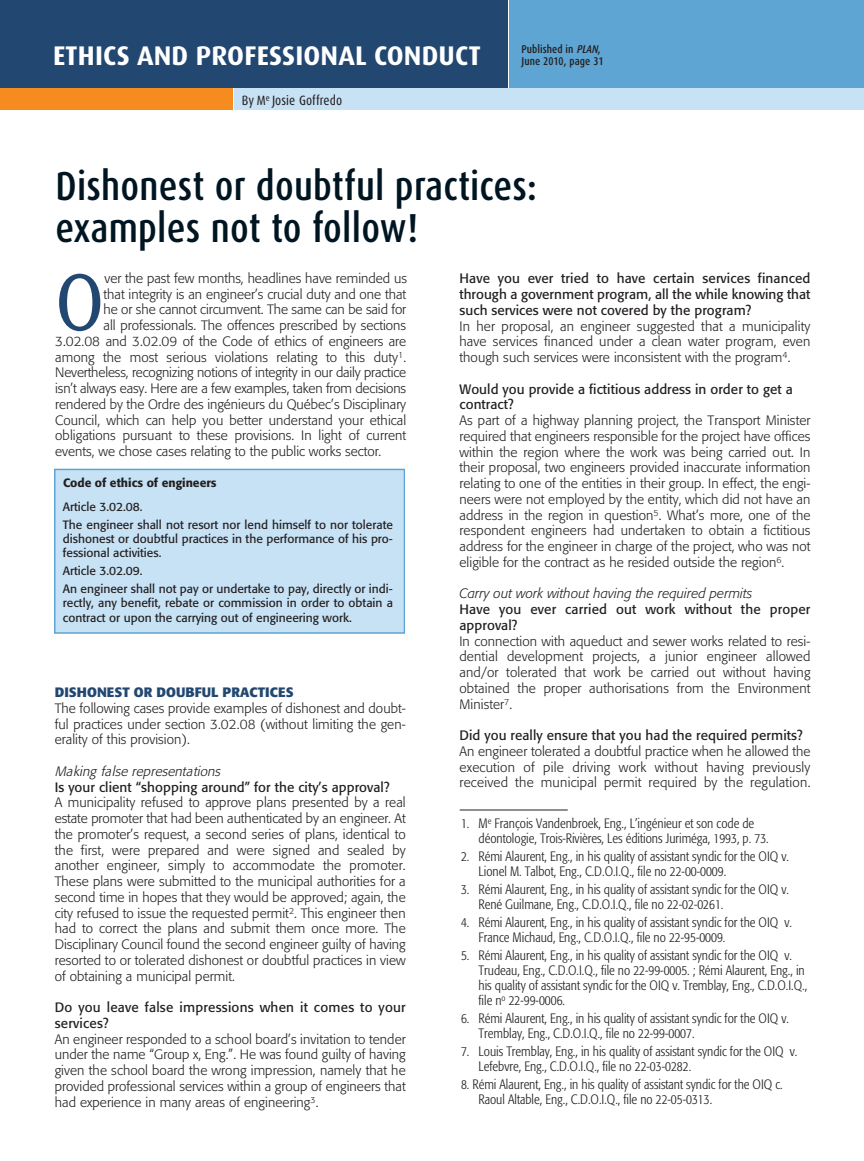
<style>
.page{position:relative;width:864px;height:1161px;background:#fff}
.page>*{position:absolute;margin:0;border:0;box-sizing:border-box;transform-origin:0 0}
.t1{font:77.7px "Cushing";color:#224872}
.t2{font:500 40.5px/42px "Dax Condensed";letter-spacing:.005em;color:#001522}
.t3{font:700 27px "Dax";letter-spacing:.005em;color:#fff}
.t4{font:300 13.5px/15.8px "Formata";letter-spacing:.005em;color:#231f20;text-align:justify}
.t5{font:300 condensed 13.5px/15px "Formata";color:#231f20}
.t6{font:13.5px/15.8px "Formata";letter-spacing:.005em;color:#231f20}
.t7{font:italic 300 13.5px "Formata";letter-spacing:.005em;color:#231f20}
.t8{font:700 13.5px "Formata";letter-spacing:.005em;color:#224872}
.t9{font:italic 300 13.5px "Formata";color:#231f20}
.t10{font:13.5px "Dax Condensed";letter-spacing:.005em;color:#231f20}
.t11{font:12px/18px "Formata";color:#231f20}
.t12{font:500 12px "Formata";color:#231f20}
.t13{font:500 11.25px/12px "Dax Condensed";letter-spacing:.005em;color:#231f20}
.s1{font-style:italic}
</style>
<div class="page">
<div style="left:0;top:0;width:508px;height:87px;background:#224872"></div>
<div style="left:509px;top:0;width:355px;height:87px;background:#5fa5d3"></div>
<div style="left:0;top:89px;width:233px;height:21px;background:#f68b1f"></div>
<div style="left:234px;top:89px;width:630px;height:21px;background:#c7e2f5"></div>
<div style="left:56px;top:470px;width:348px;height:162px;background:#c7e2f5"></div>
<div style="left:54px;top:469px;width:351px;height:165px;border:2px solid #5fa5d3"></div>
<hr style="left:460px;top:810px;width:108px;height:1px;background:#231f20">
<h3 class="t3" style="left:53px;top:44px;width:430px">ETHICS AND PROFESSIONAL CONDUCT</h3>
<p class="t10" style="left:242px;top:94px;width:102px">By M<sup>e</sup> Josie Goffredo</p>
<p class="t13" style="left:522px;top:44px;width:84px">Published in <span class="s1">PLAN</span>,<br>June 2010, page 31</p>
<h2 class="t2" style="left:55px;top:167px;width:483px">Dishonest or doubtful practices: examples not to follow!</h2>
<p class="t6" style="left:459px;top:272px;width:353px;text-align:justify">Have you ever tried to have certain services financed through a government program, all the while knowing that such services were not covered by the program?</p>
<p class="t4" style="left:459px;top:319px;width:352px">In her proposal, an engineer suggested that a municipality have services financed under a clean water program, even though such services were inconsistent with the program<sup>4</sup>.</p>
<p class="t6" style="left:459px;top:382px;width:335px">Would you provide a fictitious address in order to get a contract?</p>
<p class="t4" style="left:459px;top:414px;width:353px">As part of a highway planning project, the Transport Minister required that engineers responsible for the project have offices within the region where the work was being carried out. In their proposal, two engineers provided inaccurate information relating to one of the entities in their group. In effect, the engi&shy;neers were not employed by the entity, which did not have an address in the region in question<sup>5</sup>. What’s more, one of the respondent engineers had undertaken to obtain a fictitious address for the engineer in charge of the project, who was not eligible for the contract as he resided outside the region<sup>6</sup>.</p>
<p class="t7" style="left:459px;top:588px;width:295px">Carry out work without having the required permits</p>
<p class="t6" style="left:459px;top:603px;width:353px">Have you ever carried out work without the proper approval?</p>
<p class="t4" style="left:459px;top:634px;width:353px">In connection with aqueduct and sewer works related to resi&shy;dential development projects, a junior engineer allowed and/or tolerated that work be carried out without having obtained the proper authorisations from the Environment Minister<sup>7</sup>.</p>
<p class="t6" style="left:459px;top:729px;width:345px">Did you really ensure that you had the required permits?</p>
<p class="t4" style="left:459px;top:744px;width:353px">An engineer tolerated a doubtful practice when he allowed the execution of pile driving work without having previously received the municipal permit required by the regulation.</p>
<h1 class="t1" style="left:55px;top:273px;width:50px">O</h1>
<p class="t4" style="left:104px;top:271px;width:304px">ver the past few months, headlines have reminded us</p>
<p class="t4" style="left:104px;top:287px;width:304px">that integrity is an engineer’s crucial duty and one that</p>
<p class="t4" style="left:104px;top:303px;width:304px">he or she cannot circumvent. The same can be said for</p>
<p class="t4" style="left:104px;top:319px;width:304px">all professionals. The offences prescribed by sections</p>
<p class="t4" style="left:55px;top:334px;width:353px">3.02.08 and 3.02.09 of the Code of ethics of engineers are</p>
<p class="t4" style="left:55px;top:350px;width:352px">among the most serious violations relating to this duty<sup>1</sup>.</p>
<p class="t4" style="left:55px;top:366px;width:352px">Nevertheless, recognizing notions of integrity in our daily practice</p>
<p class="t4" style="left:55px;top:382px;width:353px">isn’t always easy. Here are a few examples, taken from decisions</p>
<p class="t4" style="left:55px;top:397px;width:352px">rendered by the Ordre des ingénieurs du Québec’s Disciplinary</p>
<p class="t4" style="left:55px;top:413px;width:353px">Council, which can help you better understand your ethical</p>
<p class="t4" style="left:55px;top:429px;width:352px">obligations pursuant to these provisions. In light of current</p>
<p class="t4" style="left:55px;top:445px;width:328px">events, we chose cases relating to the public works sector.</p>
<p class="t12" style="left:63px;top:478px;width:155px">Code of ethics of engineers</p>
<p class="t11" style="left:63px;top:498px;width:331px">Article 3.02.08.<br>The engineer shall not resort nor lend himself to nor tolerate</p>
<p class="t11" style="left:63px;top:532px;width:331px;line-height:14.2px">dishonest or doubtful practices in the performance of his pro&shy;fessional activities.</p>
<p class="t11" style="left:63px;top:563px;width:331px">Article 3.02.09.<br>An engineer shall not pay or undertake to pay, directly or indi-</p>
<p class="t11" style="left:63px;top:597px;width:331px;line-height:14.2px">rectly, any benefit, rebate or commission in order to obtain a contract or upon the carrying out of engineering work.</p>
<p class="t8" style="left:55px;top:687px;width:240px">DISHONEST OR DOUBFUL PRACTICES</p>
<p class="t4" style="left:55px;top:701px;width:353px">The following cases provide examples of dishonest and doubt&shy;ful practices under section 3.02.08 (without limiting the gen&shy;erality of this provision).</p>
<p class="t9" style="left:55px;top:765px;width:170px">Making false representations</p>
<p class="t6" style="left:55px;top:780px;width:336px">Is your client “shopping around” for the city’s approval?</p>
<p class="t4" style="left:55px;top:796px;width:353px">A municipality refused to approve plans presented by a real estate promoter that had been authenticated by an engineer. At the promoter’s request, a second series of plans, identical to the first, were prepared and were signed and sealed by another engineer, simply to accommodate the promoter.<br>These plans were submitted to the municipal authorities for a second time in hopes that they would be approved; again, the city refused to issue the requested permit<sup>2</sup>. This engineer then had to correct the plans and submit them once more. The Disciplinary Council found the second engineer guilty of having resorted to or tolerated dishonest or doubtful practices in view of obtaining a municipal permit.</p>
<p class="t6" style="left:55px;top:1001px;width:353px">Do you leave false impressions when it comes to your services?</p>
<p class="t4" style="left:55px;top:1032px;width:353px">An engineer responded to a school board’s invitation to tender under the name “Group x, Eng.”. He was found guilty of having given the school board the wrong impression, namely that he provided professional services within a group of engineers that had experience in many areas of engineering<sup>3</sup>.</p>
<p class="t5" style="left:479px;top:817px;width:292px;text-indent:-18px">1. M<sup>e</sup> François Vandenbroek, Eng., L’ingénieur et son code de déontologie, Trois-Rivières, Les éditions Juriméga, 1993, p. 73.</p>
<p class="t5" style="left:479px;top:850px;width:312px;text-indent:-18px">2. Rémi Alaurent, Eng., in his quality of assistant syndic for the OIQ v.<br>Lionel M. Talbot, Eng., C.D.O.I.Q., file no 22-00-0009.</p>
<p class="t5" style="left:479px;top:883px;width:312px;text-indent:-18px">3. Rémi Alaurent, Eng., in his quality of assistant syndic for the OIQ v.<br>René Guilmane, Eng., C.D.O.I.Q., file no 22-02-0261.</p>
<p class="t5" style="left:479px;top:916px;width:315px;text-indent:-18px">4. Rémi Alaurent, Eng., in his quality of assistant syndic for the OIQ v.<br>France Michaud, Eng., C.D.O.I.Q., file no 22-95-0009.</p>
<p class="t5" style="left:479px;top:949px;width:330px;text-indent:-18px">5. Rémi Alaurent, Eng., in his quality of assistant syndic for the OIQ v.<br>Trudeau, Eng., C.D.O.I.Q., file no 22-99-0005. ; Rémi Alaurent, Eng., in his quality of assistant syndic for the OIQ v. Tremblay, Eng., C.D.O.I.Q., file n<sup>o</sup> 22-99-0006.</p>
<p class="t5" style="left:479px;top:1012px;width:312px;text-indent:-18px">6. Rémi Alaurent, Eng., in his quality of assistant syndic for the OIQ v.<br>Tremblay, Eng., C.D.O.I.Q., file no 22-99-0007.</p>
<p class="t5" style="left:479px;top:1045px;width:320px;text-indent:-18px">7. Louis Tremblay, Eng., in his quality of assistant syndic for the OIQ v.<br>Lefebvre, Eng., C.D.O.I.Q., file no 22-03-0282.</p>
<p class="t5" style="left:479px;top:1078px;width:306px;text-indent:-18px">8. Rémi Alaurent, Eng., in his quality of assistant syndic for the OIQ c.<br>Raoul Altable, Eng., C.D.O.I.Q., file no 22-05-0313.</p>
</div>
